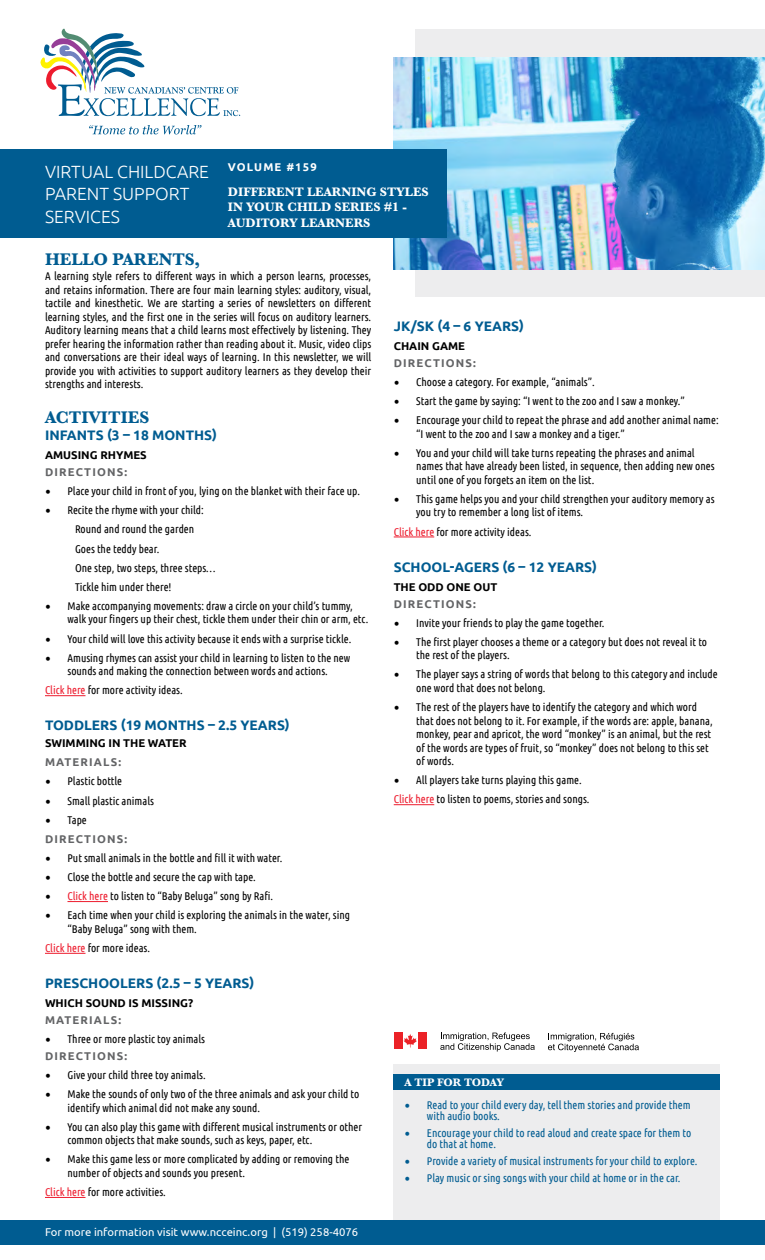
<style>
.page{position:relative;width:765px;height:1260px;background:#fff}
.page>*{position:absolute;margin:0;border:0;box-sizing:border-box;transform-origin:0 0}
.t1{font:300 17.62px/22.5px "Ubuntu";color:#fff}
.t2{font:700 17.5px "Baskerville";color:#005c91}
.t3{font:700 13.75px "Ubuntu";color:#005c91}
.t4{font:700 12.75px/15.4px "Baskerville";color:#fff}
.t5{font:11.25px/13.5px "Ubuntu Condensed";color:#000}
.t6{font:11.25px/11.2px "Ubuntu Condensed";color:#005c91}
.t7{font:700 11.25px "Ubuntu";letter-spacing:.1em;color:#636466}
.t8{font:700 11.25px "Ubuntu";color:#000}
.t9{font:11.25px "Ubuntu";color:#fff}
.t10{font:700 11.25px "Baskerville";color:#fff}
.t11{font:700 11.25px "Ubuntu";letter-spacing:.1em;color:#fff}
.s1{font-family:"Minion Pro";font-size:15px}
.s2{color:#ed1c2e}
</style>
<div class="page">
<div style="left:415px;top:29px;width:350px;height:268px;background:#ededee"></div>
<img style="left:394px;top:57px;width:371px;height:212px">
<div style="left:0;top:149px;width:446px;height:89px;background:#005c91"></div>
<svg style="left:40px;top:29px;width:200px;height:87px"></svg>
<svg style="left:89px;top:125px;width:113px;height:9px"></svg>
<hr style="left:45px;top:695px;width:41px;height:1px;background:#ed1c2e">
<hr style="left:68px;top:901px;width:40px;height:1px;background:#ed1c2e">
<hr style="left:45px;top:953px;width:41px;height:1px;background:#ed1c2e">
<hr style="left:45px;top:1197px;width:41px;height:1px;background:#ed1c2e">
<div style="left:394px;top:1064px;width:326px;height:163px;background:#ededee"></div>
<div style="left:394px;top:1074px;width:326px;height:16px;background:#005c91"></div>
<div style="left:0;top:1220px;width:765px;height:25px;background:#005c91"></div>
<hr style="left:394px;top:537px;width:40px;height:1px;background:#ed1c2e">
<hr style="left:394px;top:804px;width:40px;height:1px;background:#ed1c2e">
<svg style="left:440px;top:1033px;width:95px;height:19px"></svg>
<svg style="left:548px;top:1033px;width:91px;height:19px"></svg>
<svg style="left:403px;top:1034px;width:14px;height:14px"></svg>
<div style="left:394px;top:1032px;width:8px;height:17px;background:#eb2227"></div>
<div style="left:418px;top:1032px;width:9px;height:17px;background:#eb2227"></div>
<h1 class="t1" style="left:45px;top:160px;width:166px">VIRTUAL CHILDCARE<br>PARENT SUPPORT<br>SERVICES</h1>
<h2 class="t2" style="left:45px;top:247px;width:157px">HELLO PARENTS,</h2>
<p class="t11" style="left:228px;top:159px;width:90px">VOLUME #159</p>
<p class="t4" style="left:228px;top:184px;width:202px">DIFFERENT LEARNING STYLES<br>IN YOUR CHILD SERIES #1 -<br>AUDITORY LEARNERS</p>
<p class="t5" style="left:45px;top:269px;width:328px;text-align:justify">A learning style refers to different ways in which a person learns, processes, and retains information. There are four main learning styles: auditory, visual, tactile and kinesthetic. We are starting a series of newsletters on different learning styles, and the first one in the series will focus on auditory learners.<br>Auditory learning means that a child learns most effectively by listening. They prefer hearing the information rather than reading about it. Music, video clips and conversations are their ideal ways of learning. In this newsletter, we will provide you with activities to support auditory learners as they develop their strengths and interests.</p>
<h2 class="t2" style="left:45px;top:405px;width:106px">ACTIVITIES</h2>
<p class="t3" style="left:45px;top:426px;width:174px">INFANTS (3 – 18 MONTHS)</p>
<p class="t8" style="left:45px;top:448px;width:103px">AMUSING RHYMES</p>
<p class="t7" style="left:45px;top:465px;width:84px">DIRECTIONS:</p>
<p class="t5" style="left:45px;top:484px;width:317px"><span class="s1">•</span> Place your child in front of you, lying on the blanket with their face up.</p>
<p class="t5" style="left:75px;top:500px;width:142px;line-height:19.1px;text-indent:-30px"><span class="s1">•</span> Recite the rhyme with your child:<br>Round and round the garden<br>Goes the teddy bear.<br>One step, two steps, three steps…<br>Tickle him under there!</p>
<p class="t5" style="left:68px;top:599px;width:302px;text-indent:-22px"><span class="s1">•</span> Make accompanying movements: draw a circle on your child’s tummy, walk your fingers up their chest, tickle them under their chin or arm, etc.</p>
<p class="t5" style="left:45px;top:631px;width:308px"><span class="s1">•</span> Your child will love this activity because it ends with a surprise tickle.</p>
<p class="t5" style="left:45px;top:651px;width:307px;text-align:center"><span class="s1">•</span> Amusing rhymes can assist your child in learning to listen to the new sounds and making the connection between words and actions.</p>
<p class="t5" style="left:45px;top:683px;width:139px"><span class="s2">Click here</span> for more activity ideas.</p>
<p class="t3" style="left:45px;top:716px;width:246px">TODDLERS (19 MONTHS – 2.5 YEARS)</p>
<p class="t8" style="left:45px;top:736px;width:143px">SWIMMING IN THE WATER</p>
<p class="t7" style="left:45px;top:755px;width:78px">MATERIALS:</p>
<p class="t5" style="left:45px;top:774px;width:79px"><span class="s1">•</span> Plastic bottle</p>
<p class="t5" style="left:45px;top:793px;width:110px"><span class="s1">•</span> Small plastic animals</p>
<p class="t5" style="left:45px;top:813px;width:43px"><span class="s1">•</span> Tape</p>
<p class="t7" style="left:45px;top:831px;width:84px">DIRECTIONS:</p>
<p class="t5" style="left:45px;top:851px;width:239px"><span class="s1">•</span> Put small animals in the bottle and fill it with water.</p>
<p class="t5" style="left:45px;top:870px;width:212px"><span class="s1">•</span> Close the bottle and secure the cap with tape.</p>
<p class="t5" style="left:45px;top:889px;width:230px"><span class="s1">•</span> <span class="s2">Click here</span> to listen to “Baby Beluga” song by Rafi.</p>
<p class="t5" style="left:68px;top:908px;width:284px;text-indent:-22px"><span class="s1">•</span> Each time when your child is exploring the animals in the water, sing “Baby Beluga” song with them.</p>
<p class="t5" style="left:45px;top:941px;width:107px"><span class="s2">Click here</span> for more ideas.</p>
<p class="t3" style="left:45px;top:974px;width:211px">PRESCHOOLERS (2.5 – 5 YEARS)</p>
<p class="t8" style="left:45px;top:996px;width:150px">WHICH SOUND IS MISSING?</p>
<p class="t7" style="left:45px;top:1013px;width:78px">MATERIALS:</p>
<p class="t5" style="left:45px;top:1032px;width:162px"><span class="s1">•</span> Three or more plastic toy animals</p>
<p class="t7" style="left:45px;top:1049px;width:84px">DIRECTIONS:</p>
<p class="t5" style="left:45px;top:1068px;width:162px"><span class="s1">•</span> Give your child three toy animals.</p>
<p class="t5" style="left:68px;top:1087px;width:293px;text-indent:-22px"><span class="s1">•</span> Make the sounds of only two of the three animals and ask your child to identify which animal did not make any sound.</p>
<p class="t5" style="left:68px;top:1120px;width:296px;text-indent:-22px"><span class="s1">•</span> You can also play this game with different musical instruments or other common objects that make sounds, such as keys, paper, etc.</p>
<p class="t5" style="left:68px;top:1152px;width:283px;text-indent:-22px"><span class="s1">•</span> Make this game less or more complicated by adding or removing the number of objects and sounds you present.</p>
<p class="t5" style="left:45px;top:1185px;width:122px"><span class="s2">Click here</span> for more activities.</p>
<p class="t9" style="left:45px;top:1225px;width:315px">For more information visit www.ncceinc.org | (519) 258-4076</p>
<p class="t3" style="left:394px;top:317px;width:132px">JK/SK (4 – 6 YEARS)</p>
<p class="t8" style="left:394px;top:339px;width:73px">CHAIN GAME</p>
<p class="t7" style="left:394px;top:355px;width:84px">DIRECTIONS:</p>
<p class="t5" style="left:394px;top:375px;width:203px"><span class="s1">•</span> Choose a category. For example, “animals”.</p>
<p class="t5" style="left:394px;top:394px;width:293px"><span class="s1">•</span> Start the game by saying: “I went to the zoo and I saw a monkey.”</p>
<p class="t5" style="left:416px;top:413px;width:304px;text-indent:-22px"><span class="s1">•</span> Encourage your child to repeat the phrase and add another animal name: “I went to the zoo and I saw a monkey and a tiger.”</p>
<p class="t5" style="left:416px;top:446px;width:300px;text-indent:-22px"><span class="s1">•</span> You and your child will take turns repeating the phrases and animal names that have already been listed, in sequence, then adding new ones until one of you forgets an item on the list.</p>
<p class="t5" style="left:416px;top:492px;width:300px;text-indent:-22px"><span class="s1">•</span> This game helps you and your child strengthen your auditory memory as you try to remember a long list of items.</p>
<p class="t5" style="left:394px;top:524px;width:139px"><span class="s2">Click here</span> for more activity ideas.</p>
<p class="t3" style="left:394px;top:558px;width:205px">SCHOOL-AGERS (6 – 12 YEARS)</p>
<p class="t8" style="left:394px;top:579px;width:105px">THE ODD ONE OUT</p>
<p class="t7" style="left:394px;top:596px;width:84px">DIRECTIONS:</p>
<p class="t5" style="left:394px;top:616px;width:212px"><span class="s1">•</span> Invite your friends to play the game together.</p>
<p class="t5" style="left:416px;top:635px;width:292px;text-indent:-22px"><span class="s1">•</span> The first player chooses a theme or a category but does not reveal it to the rest of the players.</p>
<p class="t5" style="left:416px;top:667px;width:303px;text-indent:-22px"><span class="s1">•</span> The player says a string of words that belong to this category and include one word that does not belong.</p>
<p class="t5" style="left:416px;top:700px;width:298px;text-indent:-22px"><span class="s1">•</span> The rest of the players have to identify the category and which word that does not belong to it. For example, if the words are: apple, banana, monkey, pear and apricot, the word “monkey” is an animal, but the rest of the words are types of fruit, so “monkey” does not belong to this set of words.</p>
<p class="t5" style="left:394px;top:770px;width:197px;line-height:19.1px"><span class="s1">•</span> All players take turns playing this game.<br><span class="s2">Click here</span> to listen to poems, stories and songs.</p>
<p class="t10" style="left:404px;top:1074px;width:101px">A TIP FOR TODAY</p>
<p class="t6" style="left:427px;top:1099px;width:265px;text-indent:-22px"><span class="s1">•</span> Read to your child every day, tell them stories and provide them with audio books.</p>
<p class="t6" style="left:427px;top:1127px;width:266px;text-indent:-22px"><span class="s1">•</span> Encourage your child to read aloud and create space for them to do that at home.</p>
<p class="t6" style="left:404px;top:1155px;width:295px"><span class="s1">•</span> Provide a variety of musical instruments for your child to explore.</p>
<p class="t6" style="left:404px;top:1172px;width:278px"><span class="s1">•</span> Play music or sing songs with your child at home or in the car.</p>
</div>
